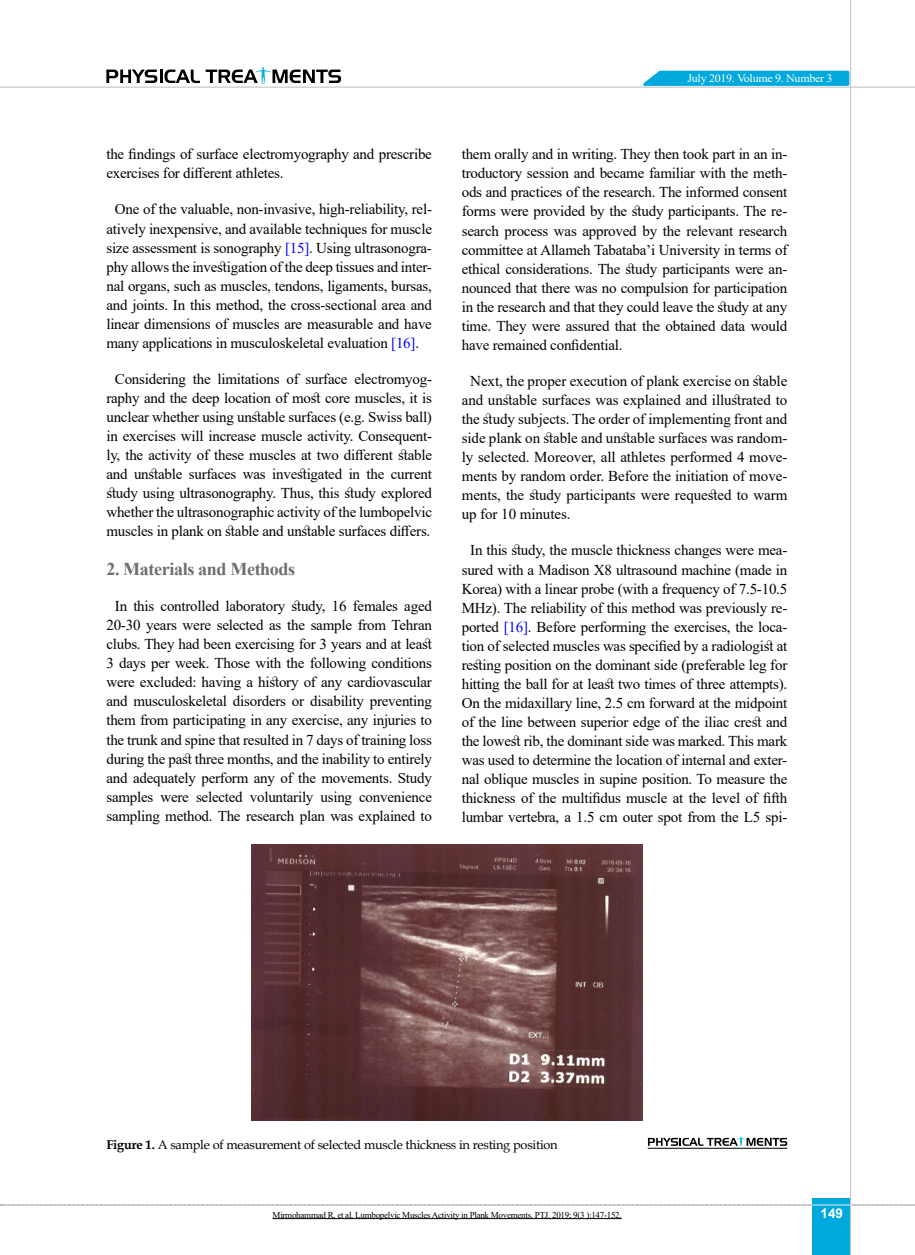
<style>
.page{position:relative;width:915px;height:1255px;background:#fff}
.page>*{position:absolute;margin:0;border:0;box-sizing:border-box;transform-origin:0 0}
.t1{font:700 18px "Times New Roman";letter-spacing:-.02em;color:#6d6e71}
.t2{font:15px/19px "Times New Roman";letter-spacing:-.015em;color:#000;text-align:justify}
.t3{font:700 13.5px "Arial";color:#fff}
.t4{font:12.75px "Book Antiqua";letter-spacing:-.015em;color:#000}
.t5{font:11.4px "Times New Roman";letter-spacing:-.025em;color:#fff;scale:1.05 1}
.t6{font:9px "Times New Roman";letter-spacing:-.03em;color:#000}
.s1{color:#00f}
.s2{font-weight:700}
</style>
<div class="page">
<svg style="left:1px;top:1204px;width:914px;height:1px"></svg>
<div style="left:812px;top:1198px;width:38px;height:56px;background:#00a9dd"></div>
<hr style="left:849px;top:0;width:1px;height:1254px;background:#c2c4c6">
<hr style="left:0;top:87px;width:914px;height:1px;background:#c2c4c6">
<hr style="left:812px;top:1204px;width:38px;height:1px;background:#ebebec">
<svg style="left:635px;top:69px;width:215px;height:18px;background:#36bae3"></svg>
<svg style="left:106px;top:67px;width:235px;height:17px"></svg>
<img style="left:251px;top:844px;width:391px;height:276px">
<svg style="left:647px;top:1136px;width:140px;height:10px"></svg>
<hr style="left:647px;top:1147px;width:140px;height:1px;background:#000">
<hr style="left:272px;top:1218px;width:349px;height:1px;background:#000">
<p class="t2" style="left:106px;top:144px;width:327px">the findings of surface electromyography and prescribe exercises for different athletes.</p>
<p class="t2" style="left:106px;top:199px;width:327px;text-indent:9px">One of the valuable, non-invasive, high-reliability, rel&shy;atively inexpensive, and available techniques for muscle size assessment is sonography <span class="s1">[15]</span>. Using ultrasonogra&shy;phy allows the investigation of the deep tissues and inter&shy;nal organs, such as muscles, tendons, ligaments, bursas, and joints. In this method, the cross-sectional area and linear dimensions of muscles are measurable and have many applications in musculoskeletal evaluation <span class="s1">[16]</span>.</p>
<p class="t2" style="left:106px;top:369px;width:327px;text-align:center">Considering the limitations of surface electromyog&shy;raphy and the deep location of most core muscles, it is unclear whether using unstable surfaces (e.g. Swiss ball) in exercises will increase muscle activity. Consequent&shy;ly, the activity of these muscles at two different stable and unstable surfaces was investigated in the current study using ultrasonography. Thus, this study explored whether the ultrasonographic activity of the lumbopelvic muscles in plank on stable and unstable surfaces differs.</p>
<p class="t1" style="left:106px;top:556px;width:190px">2. Materials and Methods</p>
<p class="t2" style="left:106px;top:596px;width:327px;text-align:center">In this controlled laboratory study, 16 females aged 20-30 years were selected as the sample from Tehran clubs. They had been exercising for 3 years and at least 3 days per week. Those with the following conditions were excluded: having a history of any cardiovascular and musculoskeletal disorders or disability preventing them from participating in any exercise, any injuries to the trunk and spine that resulted in 7 days of training loss during the past three months, and the inability to entirely and adequately perform any of the movements. Study samples were selected voluntarily using convenience sampling method. The research plan was explained to</p>
<p class="t5" style="left:687px;top:70px;width:139px">July 2019. Volume 9. Number 3</p>
<p class="t2" style="left:461px;top:144px;width:327px">them orally and in writing. They then took part in an in&shy;troductory session and became familiar with the meth&shy;ods and practices of the research. The informed consent forms were provided by the study participants. The re&shy;search process was approved by the relevant research committee at Allameh Tabataba’i University in terms of ethical considerations. The study participants were an&shy;nounced that there was no compulsion for participation in the research and that they could leave the study at any time. They were assured that the obtained data would have remained confidential.</p>
<p class="t2" style="left:461px;top:371px;width:327px;text-indent:9px">Next, the proper execution of plank exercise on stable and unstable surfaces was explained and illustrated to the study subjects. The order of implementing front and side plank on stable and unstable surfaces was random&shy;ly selected. Moreover, all athletes performed 4 move&shy;ments by random order. Before the initiation of move&shy;ments, the study participants were requested to warm up for 10 minutes.</p>
<p class="t2" style="left:461px;top:540px;width:327px;text-align:center">In this study, the muscle thickness changes were mea&shy;sured with a Madison X8 ultrasound machine (made in Korea) with a linear probe (with a frequency of 7.5-10.5<br>MHz). The reliability of this method was previously re&shy;ported <span class="s1">[16]</span>. Before performing the exercises, the loca&shy;tion of selected muscles was specified by a radiologist at resting position on the dominant side (preferable leg for hitting the ball for at least two times of three attempts).<br>On the midaxillary line, 2.5 cm forward at the midpoint of the line between superior edge of the iliac crest and the lowest rib, the dominant side was marked. This mark was used to determine the location of internal and exter&shy;nal oblique muscles in supine position. To measure the thickness of the multifidus muscle at the level of fifth lumbar vertebra, a 1.5 cm outer spot from the L5 spi-</p>
<p class="t4" style="left:106px;top:1135px;width:452px"><span class="s2">Figure 1.</span> A sample of measurement of selected muscle thickness in resting position</p>
<p class="t6" style="left:272px;top:1208px;width:350px">Mirmohammad R, et al. Lumbopelvic Muscles Activity in Plank Movements. PTJ. 2019; 9(3 ):147-152.</p>
<p class="t3" style="left:820px;top:1203px;width:24px">149</p>
</div>
